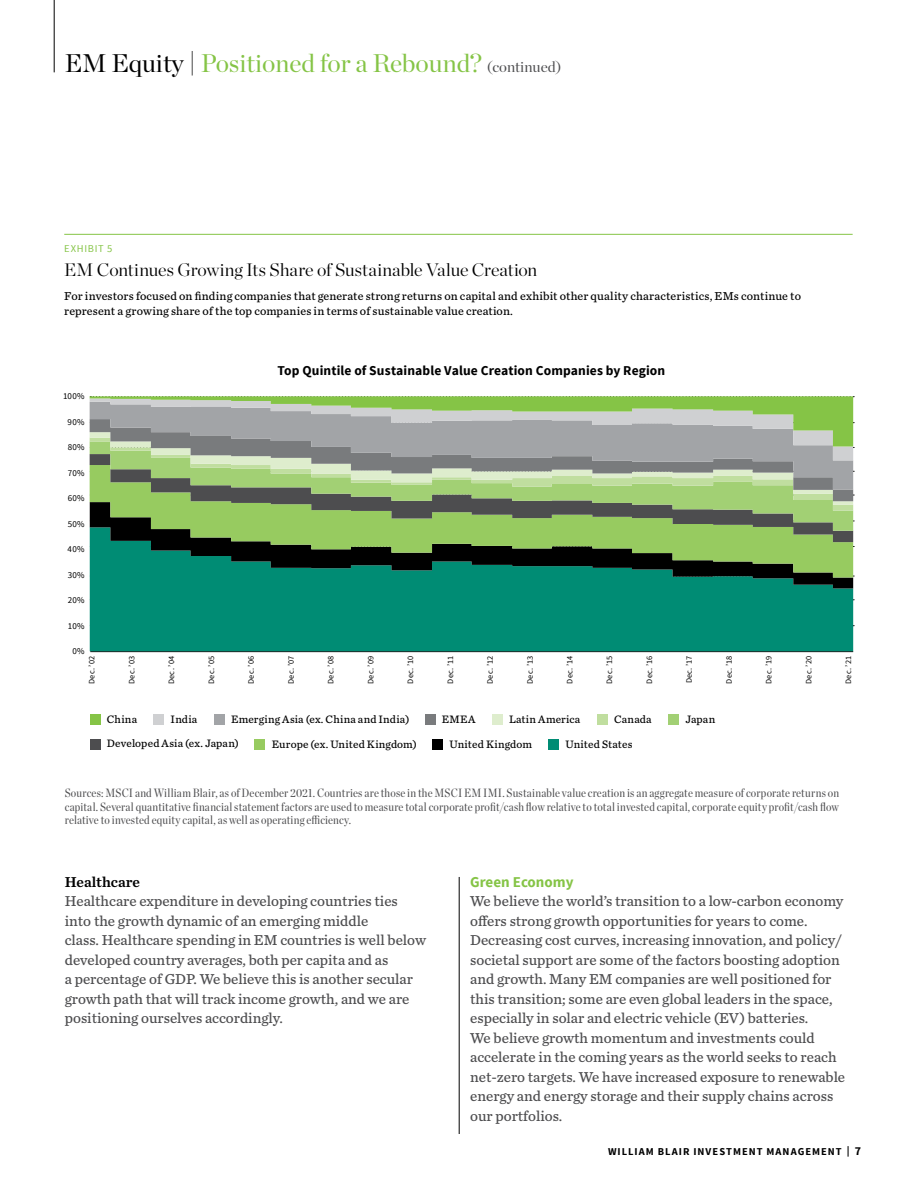
<style>
.page{position:relative;width:918px;height:1188px;background:#fff}
.page>*{position:absolute;margin:0;border:0;box-sizing:border-box;transform-origin:0 0}
.t1{font:25.5px "Chronicle Display";color:#85c446}
.t2{font:300 18px "Chronicle Display";letter-spacing:-.01em;color:#000}
.t3{font:15px/19.5px "Chronicle Text G4";color:#4d4d4f}
.t4{font:700 15px "Source Sans Pro";color:#85c446}
.t5{font:15px "Chronicle Text G4 Semi";color:#000}
.t6{font:700 13.5px "Source Sans Pro";letter-spacing:.01em;color:#000}
.t7{font:12px/13.5px "Chronicle Disp Cond";letter-spacing:.015em;color:#4d4d4f;text-align:justify}
.t8{font:12px/15px "Chronicle Text G4";letter-spacing:.015em;color:#000}
.t9{font:11.25px/24.6px "Chronicle Text G4";letter-spacing:.02em;color:#000}
.t10{font:700 10.5px "Source Sans Pro";letter-spacing:.095em;color:#000}
.t11{font:10.5px "Source Sans Pro";letter-spacing:.07em;color:#85c446}
.t12{font:9px "Source Sans Pro";letter-spacing:.035em;color:#000}
.t13{font:8.25px "Source Sans Pro";letter-spacing:.03em;color:#000}
.s1{color:#000}
.s2{font-size:15px;color:#4d4d4f}
.s3{font-size:12px}
</style>
<div class="page">
<hr style="left:54px;top:0;width:1px;height:72px;background:#000">
<hr style="left:459px;top:877px;width:1px;height:257px;background:#000">
<hr style="left:64px;top:234px;width:789px;height:1px;background:#85c446">
<hr style="left:90px;top:651px;width:763px;height:1px;background:#000">
<div style="left:153px;top:714px;width:11px;height:11px;background:#cfd0d2"></div>
<div style="left:90px;top:739px;width:10px;height:11px;background:#4d4d4f"></div>
<div style="left:254px;top:739px;width:11px;height:11px;background:#97cb60"></div>
<div style="left:432px;top:739px;width:11px;height:11px;background:#000"></div>
<div style="left:548px;top:739px;width:11px;height:11px;background:#008c74"></div>
<div style="left:425px;top:714px;width:10px;height:11px;background:#797b7d"></div>
<div style="left:492px;top:714px;width:10px;height:11px;background:#deedcd"></div>
<div style="left:597px;top:714px;width:11px;height:11px;background:#c0de9f"></div>
<div style="left:668px;top:714px;width:11px;height:11px;background:#a2d074"></div>
<div style="left:214px;top:714px;width:11px;height:11px;background:#a2a4a7"></div>
<div style="left:90px;top:714px;width:10px;height:11px;background:#85c446"></div>
<div style="left:90px;top:588px;width:763px;height:63px;background:#008c74"></div>
<div style="left:90px;top:578px;width:763px;height:10px;background:#008c74"></div>
<svg style="left:90px;top:542px;width:763px;height:36px;background:#266341"></svg>
<svg style="left:90px;top:531px;width:763px;height:11px;background:#7daa54"></svg>
<svg style="left:90px;top:511px;width:763px;height:20px;background:#7da258"></svg>
<svg style="left:90px;top:505px;width:763px;height:6px;background:#72895b"></svg>
<svg style="left:90px;top:501px;width:763px;height:4px;background:#778e60"></svg>
<svg style="left:90px;top:489px;width:763px;height:12px;background:#8bab6c"></svg>
<svg style="left:90px;top:460px;width:763px;height:29px;background:#a3b88f"></svg>
<svg style="left:90px;top:448px;width:763px;height:12px;background:#9ca39b"></svg>
<svg style="left:90px;top:396px;width:764px;height:52px;background:#a2b395"></svg>
<h1 class="t1" style="left:65px;top:44px;width:498px"><span class="s1">EM Equity |</span> Positioned for a Rebound? <span class="s2">(continued)</span></h1>
<p class="t11" style="left:64px;top:242px;width:50px">EXHIBIT 5</p>
<p class="t2" style="left:64px;top:256px;width:475px">EM Continues Growing Its Share of Sustainable Value Creation</p>
<p class="t8" style="left:64px;top:288px;width:738px">For investors focused on finding companies that generate strong returns on capital and exhibit other quality characteristics, EMs continue to represent a growing share of the top companies in terms of sustainable value creation.</p>
<p class="t6" style="left:278px;top:362px;width:389px">Top Quintile of Sustainable Value Creation Companies by Region</p>
<p class="t12" style="left:63px;top:391px;width:23px">100%</p>
<p class="t12" style="left:68px;top:416px;width:19px">90%</p>
<p class="t12" style="left:68px;top:442px;width:19px">80%</p>
<p class="t12" style="left:68px;top:467px;width:18px">70%</p>
<p class="t12" style="left:68px;top:493px;width:19px">60%</p>
<p class="t12" style="left:68px;top:518px;width:18px">50%</p>
<p class="t12" style="left:68px;top:544px;width:19px">40%</p>
<p class="t12" style="left:68px;top:569px;width:18px">30%</p>
<p class="t12" style="left:68px;top:595px;width:18px">20%</p>
<p class="t12" style="left:68px;top:620px;width:18px">10%</p>
<p class="t12" style="left:72px;top:646px;width:14px">0%</p>
<p class="t13" style="left:87px;top:684px;width:30px;rotate:-90deg">Dec. ʼ02</p>
<p class="t13" style="left:127px;top:684px;width:30px;rotate:-90deg">Dec. ʼ03</p>
<p class="t13" style="left:166px;top:684px;width:30px;rotate:-90deg">Dec. ʼ04</p>
<p class="t13" style="left:206px;top:684px;width:30px;rotate:-90deg">Dec. ʼ05</p>
<p class="t13" style="left:246px;top:684px;width:30px;rotate:-90deg">Dec. ʼ06</p>
<p class="t13" style="left:286px;top:684px;width:30px;rotate:-90deg">Dec. ʼ07</p>
<p class="t13" style="left:326px;top:684px;width:30px;rotate:-90deg">Dec. ʼ08</p>
<p class="t13" style="left:366px;top:684px;width:30px;rotate:-90deg">Dec. ʼ09</p>
<p class="t13" style="left:405px;top:684px;width:29px;rotate:-90deg">Dec. ʼ10</p>
<p class="t13" style="left:445px;top:684px;width:29px;rotate:-90deg">Dec. ʼ11</p>
<p class="t13" style="left:485px;top:684px;width:30px;rotate:-90deg">Dec. ʼ12</p>
<p class="t13" style="left:525px;top:684px;width:30px;rotate:-90deg">Dec. ʼ13</p>
<p class="t13" style="left:565px;top:684px;width:29px;rotate:-90deg">Dec. ʼ14</p>
<p class="t13" style="left:604px;top:684px;width:30px;rotate:-90deg">Dec. ʼ15</p>
<p class="t13" style="left:644px;top:684px;width:29px;rotate:-90deg">Dec. ʼ16</p>
<p class="t13" style="left:684px;top:683px;width:29px;rotate:-90deg">Dec. ʼ17</p>
<p class="t13" style="left:724px;top:684px;width:29px;rotate:-90deg">Dec. ʼ18</p>
<p class="t13" style="left:764px;top:684px;width:29px;rotate:-90deg">Dec. ʼ19</p>
<p class="t13" style="left:804px;top:684px;width:30px;rotate:-90deg">Dec. ʼ20</p>
<p class="t13" style="left:843px;top:684px;width:30px;rotate:-90deg">Dec. ʼ21</p>
<p class="t9" style="left:107px;top:706px;width:134px;text-indent:64px">India<br>Developed Asia (ex. Japan)</p>
<p class="t9" style="left:107px;top:706px;width:32px">China</p>
<p class="t9" style="left:231px;top:706px;width:180px">Emerging Asia (ex. China and India)</p>
<p class="t9" style="left:442px;top:706px;width:35px">EMEA</p>
<p class="t9" style="left:509px;top:706px;width:73px">Latin America</p>
<p class="t9" style="left:614px;top:706px;width:39px">Canada</p>
<p class="t9" style="left:685px;top:706px;width:31px">Japan</p>
<p class="t9" style="left:272px;top:731px;width:147px">Europe (ex. United Kingdom)</p>
<p class="t9" style="left:450px;top:731px;width:84px">United Kingdom</p>
<p class="t9" style="left:566px;top:731px;width:68px">United States</p>
<p class="t7" style="left:65px;top:786px;width:776px">Sources: MSCI and William Blair, as of December 2021. Countries are those in the MSCI EM IMI. Sustainable value creation is an aggregate measure of corporate returns on capital. Several quantitative financial statement factors are used to measure total corporate profit/cash flow relative to total invested capital, corporate equity profit/cash flow relative to invested equity capital, as well as operating efficiency.</p>
<p class="t5" style="left:65px;top:870px;width:77px">Healthcare</p>
<p class="t3" style="left:65px;top:891px;width:363px">Healthcare expenditure in developing countries ties into the growth dynamic of an emerging middle<br>class. Healthcare spending in EM countries is well below developed country averages, both per capita and as<br>a percentage of GDP. We believe this is another secular growth path that will track income growth, and we are positioning ourselves accordingly.</p>
<p class="t4" style="left:470px;top:872px;width:105px">Green Economy</p>
<p class="t3" style="left:470px;top:891px;width:377px">We believe the world’s transition to a low-carbon economy offers strong growth opportunities for years to come.<br>Decreasing cost curves, increasing innovation, and policy/ societal support are some of the factors boosting adoption and growth. Many EM companies are well positioned for this transition; some are even global leaders in the space, especially in solar and electric vehicle (EV) batteries.<br>We believe growth momentum and investments could accelerate in the coming years as the world seeks to reach net-zero targets. We have increased exposure to renewable energy and energy storage and their supply chains across our portfolios.</p>
<p class="t10" style="left:608px;top:1144px;width:255px">WILLIAM BLAIR INVESTMENT MANAGEMENT | <span class="s3">7</span></p>
</div>
